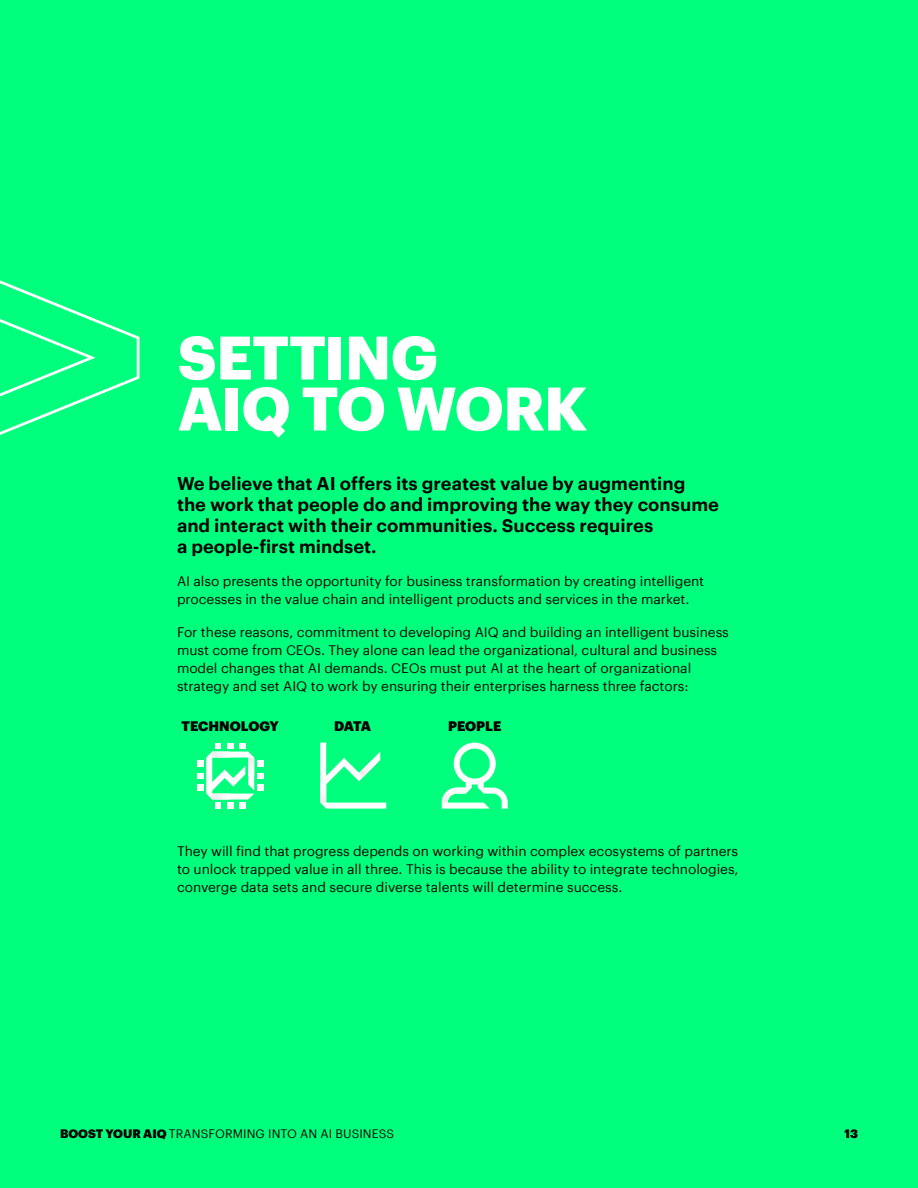
<style>
.page{position:relative;width:918px;height:1188px;background:#00ff7d}
.page>*{position:absolute;margin:0;border:0;box-sizing:border-box;transform-origin:0 0}
.t1{font:700 60px/51px "Graphik";letter-spacing:-.02em;color:#fff}
.t2{font:600 18px/21px "Graphik";color:#000}
.t3{font:13.5px/18px "Graphik";letter-spacing:-.005em;color:#000}
.t4{font:900 13.5px "Graphik";color:#000}
.t5{font:12px "Graphik";letter-spacing:.005em;color:#000}
.t6{font:900 12px "Graphik";color:#000}
.s1{font-weight:900}
</style>
<div class="page">
<svg style="left:0;top:280px;width:139px;height:155px"></svg>
<svg style="left:197px;top:743px;width:66px;height:66px"></svg>
<svg style="left:320px;top:743px;width:66px;height:66px"></svg>
<div style="left:320px;top:785px;width:6px;height:18px;background:#f6f6f6"></div>
<svg style="left:442px;top:743px;width:66px;height:66px"></svg>
<h1 class="t1" style="left:178px;top:327px;width:412px">SETTING<br>AIQ TO WORK</h1>
<h2 class="t2" style="left:177px;top:472px;width:544px">We believe that AI offers its greatest value by augmenting<br>the work that people do and improving the way they consume and interact with their communities. Success requires<br>a people-first mindset.</h2>
<p class="t3" style="left:177px;top:571px;width:529px">AI also presents the opportunity for business transformation by creating intelligent processes in the value chain and intelligent products and services in the market.</p>
<p class="t3" style="left:177px;top:622px;width:553px">For these reasons, commitment to developing AIQ and building an intelligent business must come from CEOs. They alone can lead the organizational, cultural and business model changes that AI demands. CEOs must put AI at the heart of organizational strategy and set AIQ to work by ensuring their enterprises harness three factors:</p>
<p class="t4" style="left:182px;top:716px;width:99px">TECHNOLOGY</p>
<p class="t4" style="left:334px;top:716px;width:38px">DATA</p>
<p class="t4" style="left:448px;top:716px;width:55px">PEOPLE</p>
<p class="t3" style="left:177px;top:841px;width:563px;text-align:justify">They will find that progress depends on working within complex ecosystems of partners to unlock trapped value in all three. This is because the ability to integrate technologies, converge data sets and secure diverse talents will determine success.</p>
<p class="t5" style="left:60px;top:1125px;width:336px"><span class="s1">BOOST YOUR AIQ</span> TRANSFORMING INTO AN AI BUSINESS</p>
<p class="t6" style="left:845px;top:1124px;width:15px">13</p>
</div>
